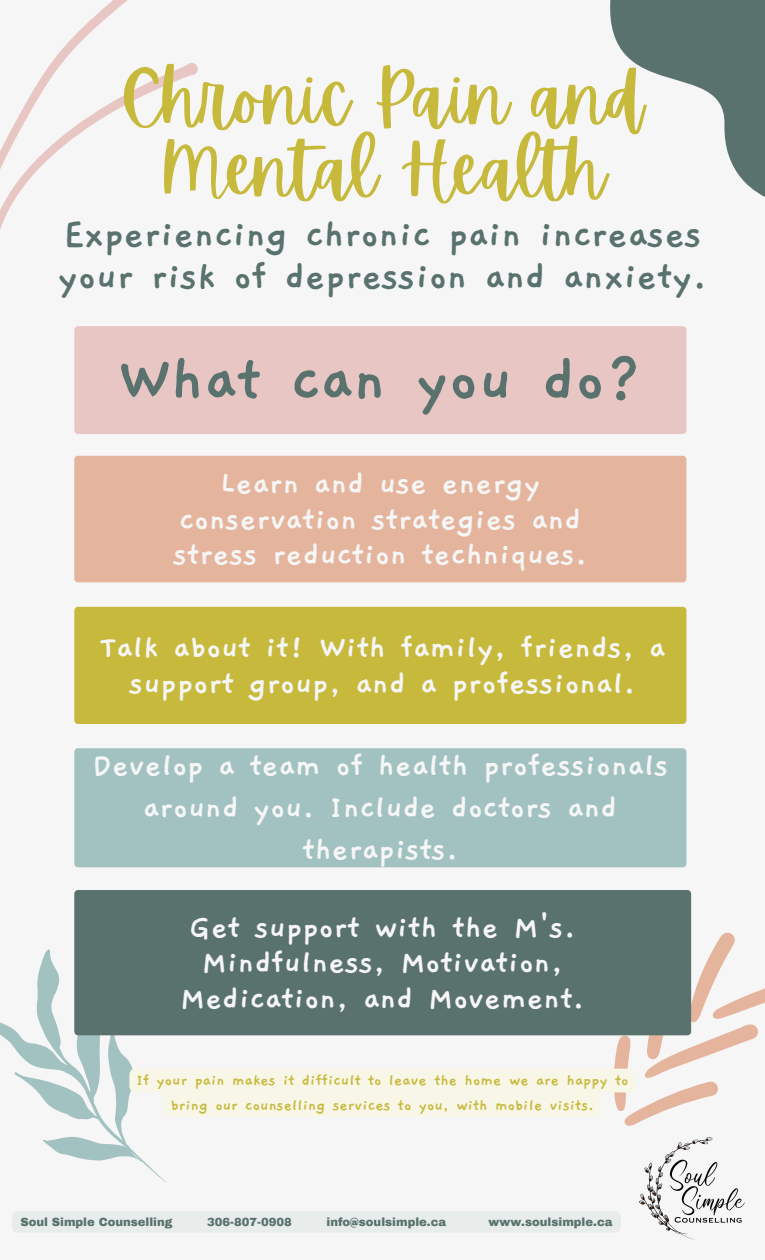
<style>
.page{position:relative;width:765px;height:1260px;background:#f6f6f6}
.page>*{position:absolute;margin:0;border:0;box-sizing:border-box;transform-origin:0 0}
.t1{font:72.5px/72.2px "Apricots";color:#c7b93c;text-align:center}
.t2{font:700 70px "Gaegu";color:#59726d}
.t3{font:700 42.75px/42.8px "Gaegu";color:#59726d}
.t4{font:700 35.25px/35.2px "Gaegu";color:#f6f6f6;text-align:center}
.t5{font:700 17.5px/24.4px "Gaegu";color:#c7b93c;text-align:center}
.t6{font:900 11.5px "Archivo";color:#59726d}
</style>
<div class="page">
<svg style="left:51px;top:0;width:77px;height:63px"></svg>
<svg style="left:0;top:63px;width:198px;height:166px"></svg>
<svg style="left:0;top:949px;width:166px;height:233px"></svg>
<svg style="left:610px;top:0;width:155px;height:197px"></svg>
<div style="left:74px;top:326px;width:612px;height:108px;background:#e8c6c4;border-radius:4px"></div>
<div style="left:74px;top:456px;width:612px;height:126px;background:#e4b49d;border-radius:4px"></div>
<div style="left:74px;top:607px;width:612px;height:117px;background:#c7b93c;border-radius:4px"></div>
<div style="left:74px;top:748px;width:612px;height:119px;background:#a2c1c1;border-radius:4px"></div>
<div style="left:74px;top:890px;width:617px;height:145px;background:#59726d;border-radius:4px"></div>
<img style="left:639px;top:1137px;width:106px;height:103px">
<div style="left:12px;top:1211px;width:609px;height:21px;background:#e8edec"></div>
<svg style="left:129px;top:931px;width:636px;height:197px"></svg>
<p class="t1" style="left:120px;top:63px;width:526px">Chronic Pain and<br>Mental Health</p>
<p class="t3" style="left:58px;top:213px;width:651px">Experiencing chronic pain increases your risk of depression and anxiety.</p>
<p class="t2" style="left:118px;top:345px;width:527px">What can you do?</p>
<p class="t4" style="left:173px;top:467px;width:415px">Learn and use energy conservation strategies and stress reduction techniques.</p>
<p class="t4" style="left:99px;top:631px;width:568px">Talk about it! With family, friends, a support group, and a professional.</p>
<p class="t4" style="left:92px;top:744px;width:578px;line-height:42.2px">Develop a team of health professionals around you. Include doctors and therapists.</p>
<p class="t4" style="left:189px;top:910px;width:388px">Get support with the M's.</p>
<p class="t4" style="left:180px;top:946px;width:406px">Mindfulness, Motivation,<br>Medication, and Movement.</p>
<p class="t5" style="left:136px;top:1068px;width:494px">If your pain makes it difficult to leave the home we are happy to bring our counselling services to you, with mobile visits.</p>
<p class="t6" style="left:20px;top:1215px;width:154px">Soul Simple Counselling</p>
<p class="t6" style="left:207px;top:1215px;width:86px">306-807-0908</p>
<p class="t6" style="left:327px;top:1215px;width:121px">info@soulsimple.ca</p>
<p class="t6" style="left:489px;top:1215px;width:125px">www.soulsimple.ca</p>
</div>
